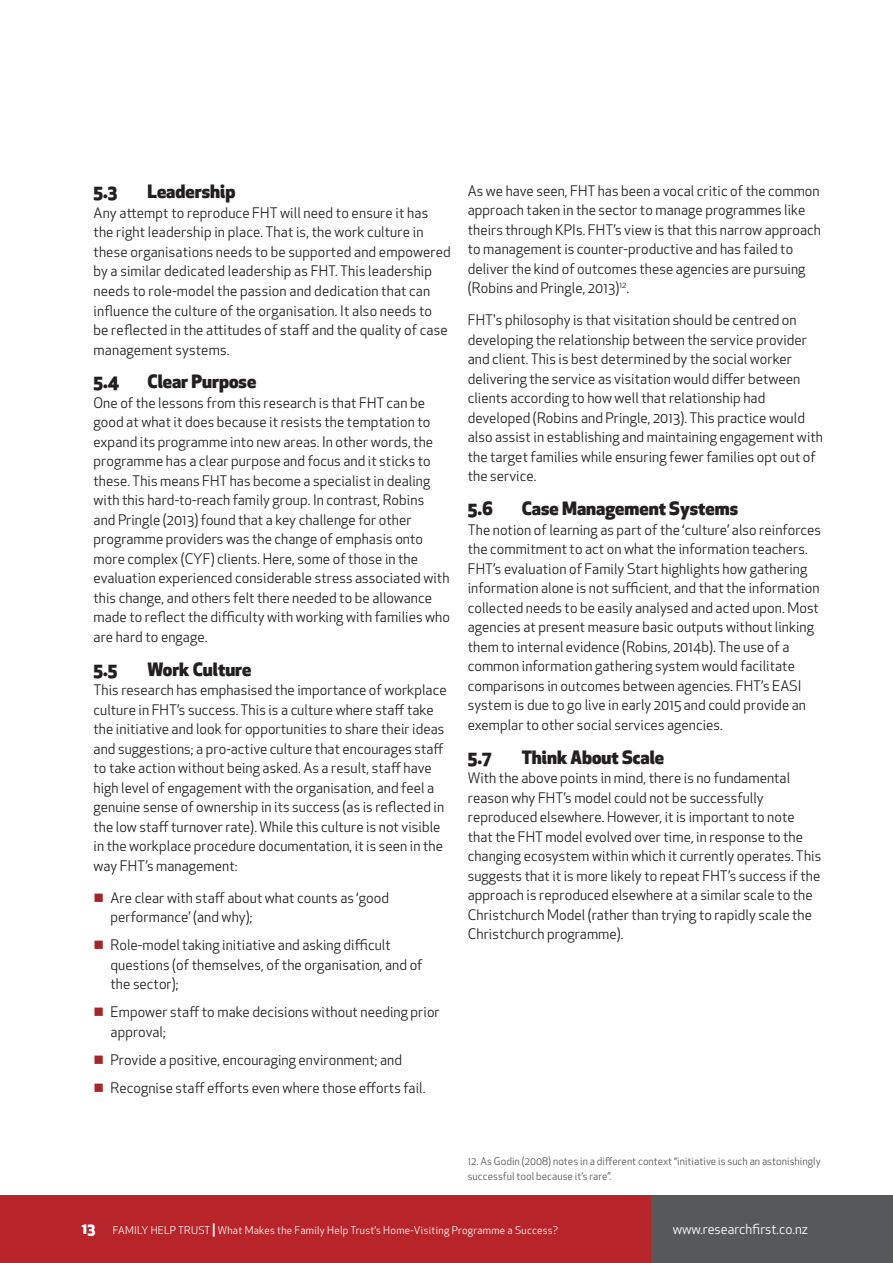
<style>
.page{position:relative;width:893px;height:1263px;background:#fff}
.page>*{position:absolute;margin:0;border:0;box-sizing:border-box;transform-origin:0 0}
.Body_header{font:800 18px "Apex New";color:#231f20}
.Body_copy{font:14.25px/19.5px "Apex New";letter-spacing:.005em;color:#231f20}
.t1{font:13.5px "Apex New";color:#fff}
.Footnote{font:10.5px/15px "Apex New";letter-spacing:.005em;color:#57585a}
.t2{font:10.5px "Apex New";letter-spacing:.025em;color:#fff}
.s1{color:#a72427}
.s2{font-weight:800;font-size:15px}
.s3{font-weight:700;font-size:13.2px}
</style>
<div class="page">
<div style="left:0;top:1195px;width:652px;height:68px;background:#b72429"></div>
<div style="left:652px;top:1195px;width:241px;height:68px;background:#57585a"></div>
<p class="Body_header" style="left:94px;top:179px;width:25px">5.3</p>
<p class="Body_header" style="left:148px;top:179px;width:89px">Leadership</p>
<p class="Body_copy" style="left:94px;top:203px;width:359px">Any attempt to reproduce FHT will need to ensure it has the right leadership in place. That is, the work culture in these organisations needs to be supported and empowered by a similar dedicated leadership as FHT. This leadership needs to role-model the passion and dedication that can influence the culture of the organisation. It also needs to<br>be reflected in the attitudes of staff and the quality of case management systems.</p>
<p class="Body_header" style="left:94px;top:369px;width:27px">5.4</p>
<p class="Body_header" style="left:148px;top:369px;width:110px">Clear Purpose</p>
<p class="Body_copy" style="left:94px;top:393px;width:358px">One of the lessons from this research is that FHT can be good at what it does because it resists the temptation to expand its programme into new areas. In other words, the programme has a clear purpose and focus and it sticks to these. This means FHT has become a specialist in dealing with this hard-to-reach family group. In contrast, Robins<br>and Pringle (2013) found that a key challenge for other programme providers was the change of emphasis onto more complex (CYF) clients. Here, some of those in the evaluation experienced considerable stress associated with this change, and others felt there needed to be allowance made to reflect the difficulty with working with families who are hard to engage.</p>
<p class="Body_header" style="left:94px;top:656px;width:26px">5.5</p>
<p class="Body_header" style="left:148px;top:656px;width:106px">Work Culture</p>
<p class="Body_copy" style="left:94px;top:680px;width:355px">This research has emphasised the importance of workplace culture in FHT’s success. This is a culture where staff take the initiative and look for opportunities to share their ideas and suggestions; a pro-active culture that encourages staff to take action without being asked. As a result, staff have high level of engagement with the organisation, and feel a genuine sense of ownership in its success (as is reflected in the low staff turnover rate). While this culture is not visible in the workplace procedure documentation, it is seen in the way FHT’s management:</p>
<p class="Body_copy" style="left:111px;top:888px;width:280px;text-indent:-17px"><span class="s1">■</span> Are clear with staff about what counts as ‘good performance’ (and why);</p>
<p class="Body_copy" style="left:111px;top:935px;width:314px;text-indent:-17px"><span class="s1">■</span> Role-model taking initiative and asking difficult questions (of themselves, of the organisation, and of the sector);</p>
<p class="Body_copy" style="left:111px;top:1002px;width:331px;text-indent:-17px"><span class="s1">■</span> Empower staff to make decisions without needing prior approval;</p>
<p class="Body_copy" style="left:94px;top:1050px;width:310px"><span class="s1">■</span> Provide a positive, encouraging environment; and</p>
<p class="Body_copy" style="left:94px;top:1078px;width:333px"><span class="s1">■</span> Recognise staff efforts even where those efforts fail.</p>
<p class="Body_copy" style="left:468px;top:181px;width:355px">As we have seen, FHT has been a vocal critic of the common approach taken in the sector to manage programmes like theirs through KPIs. FHT’s view is that this narrow approach to management is counter-productive and has failed to deliver the kind of outcomes these agencies are pursuing (Robins and Pringle, 2013)<sup>12</sup>.</p>
<p class="Body_copy" style="left:468px;top:310px;width:357px">FHT's philosophy is that visitation should be centred on developing the relationship between the service provider and client. This is best determined by the social worker delivering the service as visitation would differ between clients according to how well that relationship had developed (Robins and Pringle, 2013). This practice would also assist in establishing and maintaining engagement with the target families while ensuring fewer families opt out of the service.</p>
<p class="Body_header" style="left:468px;top:496px;width:27px">5.6</p>
<p class="Body_header" style="left:522px;top:496px;width:218px">Case Management Systems</p>
<p class="Body_copy" style="left:468px;top:520px;width:355px">The notion of learning as part of the ‘culture’ also reinforces the commitment to act on what the information teachers.<br>FHT’s evaluation of Family Start highlights how gathering information alone is not sufficient, and that the information collected needs to be easily analysed and acted upon. Most agencies at present measure basic outputs without linking them to internal evidence (Robins, 2014b). The use of a common information gathering system would facilitate comparisons in outcomes between agencies. FHT’s EASI system is due to go live in early 2015 and could provide an exemplar to other social services agencies.</p>
<p class="Body_header" style="left:468px;top:744px;width:25px">5.7</p>
<p class="Body_header" style="left:522px;top:744px;width:144px">Think About Scale</p>
<p class="Body_copy" style="left:468px;top:768px;width:355px">With the above points in mind, there is no fundamental reason why FHT’s model could not be successfully reproduced elsewhere. However, it is important to note that the FHT model evolved over time, in response to the changing ecosystem within which it currently operates. This suggests that it is more likely to repeat FHT’s success if the approach is reproduced elsewhere at a similar scale to the Christchurch Model (rather than trying to rapidly scale the Christchurch programme).</p>
<p class="Footnote" style="left:468px;top:1154px;width:354px">12. As Godin (2008) notes in a different context “initiative is such an astonishingly successful tool because it’s rare”.</p>
<p class="t2" style="left:82px;top:1223px;width:478px"><span class="s2">13</span> FAMILY HELP TRUST <span class="s3">|</span> What Makes the Family Help Trust’s Home-Visiting Programme a Success?</p>
<p class="t1" style="left:673px;top:1220px;width:137px">www.researchfirst.co.nz</p>
</div>
